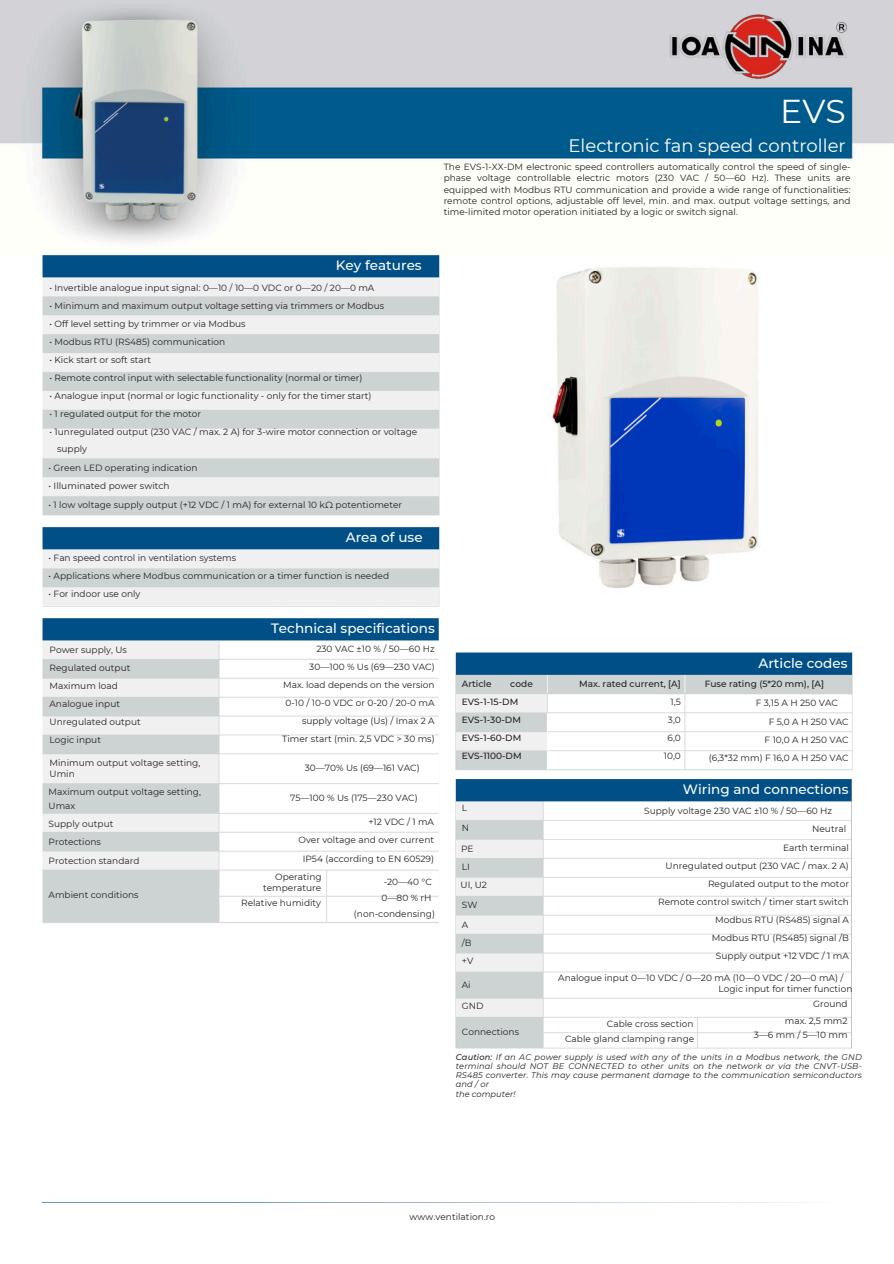
<style>
.page{position:relative;width:894px;height:1264px;background:#fff}
.page>*{position:absolute;margin:0;border:0;box-sizing:border-box;transform-origin:0 0}
.t1{font:33px "Montserrat";color:#fff}
.t2{font:18px "Montserrat";color:#fff}
.t3{font:500 13.5px "Montserrat";color:#fff}
.t4{font:9px/18px "Montserrat";color:#231f20;text-align:right}
.t5{font:500 9px/18px "Montserrat";color:#231f20}
.t6{font:italic 8.25px/9px "Montserrat";letter-spacing:.015em;color:#231f20;text-align:justify}
.s1{font-weight:400}
.s2{font-weight:500}
</style>
<div class="page">
<img style="left:0;top:0;width:892px;height:243px">
<img style="left:42px;top:254px;width:398px;height:669px">
<img style="left:552px;top:267px;width:207px;height:321px">
<img style="left:455px;top:652px;width:398px;height:397px">
<img style="left:668px;top:12px;width:182px;height:70px">
<h4 class="t1" style="left:780px;top:91px;width:67px">EVS</h4>
<h4 class="t2" style="left:568px;top:134px;width:279px">Electronic fan speed controller</h4>
<p class="t4" style="left:443px;top:161px;width:408px;line-height:11.2px;text-align:justify">The EVS-1-XX-DM electronic speed controllers automatically control the speed of single&shy;phase voltage controllable electric motors (230 VAC / 50—60 Hz). These units are equipped with Modbus RTU communication and provide a wide range of functionalities: remote control options, adjustable off level, min. and max. output voltage settings, and time-limited motor operation initiated by a logic or switch signal.</p>
<p class="t3" style="left:336px;top:257px;width:87px">Key features</p>
<p class="t4" style="left:49px;top:279px;width:326px">• Invertible analogue input signal: 0—10 / 10—0 VDC or 0—20 / 20—0 mA</p>
<p class="t4" style="left:49px;top:297px;width:336px">• Minimum and maximum output voltage setting via trimmers or Modbus</p>
<p class="t4" style="left:49px;top:315px;width:197px">• Off level setting by trimmer or via Modbus</p>
<p class="t4" style="left:49px;top:333px;width:177px">• Modbus RTU (RS485) communication</p>
<p class="t4" style="left:49px;top:351px;width:103px">• Kick start or soft start</p>
<p class="t4" style="left:49px;top:369px;width:314px">• Remote control input with selectable functionality (normal or timer)</p>
<p class="t4" style="left:49px;top:387px;width:323px">• Analogue input (normal or logic functionality - only for the timer start)</p>
<p class="t4" style="left:49px;top:405px;width:153px">• 1 regulated output for the motor</p>
<p class="t4" style="left:49px;top:423px;width:369px">• 1unregulated output (230 VAC / max. 2 A) for 3-wire motor connection or voltage</p>
<p class="t4" style="left:57px;top:439px;width:32px">supply</p>
<p class="t4" style="left:49px;top:458px;width:150px">• Green LED operating indication</p>
<p class="t4" style="left:49px;top:476px;width:123px">• Illuminated power switch</p>
<h2 class="t4" style="left:49px;top:495px;width:355px">• 1 low voltage supply output (+12 VDC / 1 mA) for external 10 kΩ potentiometer</h2>
<h3 class="t3" style="left:345px;top:529px;width:78px">Area of use</h3>
<p class="t4" style="left:49px;top:549px;width:189px">• Fan speed control in ventilation systems</p>
<p class="t4" style="left:49px;top:567px;width:342px">• Applications where Modbus communication or a timer function is needed</p>
<p class="t4" style="left:49px;top:585px;width:93px">• For indoor use only</p>
<h3 class="t4" style="left:49px;top:641px;width:79px">Power supply, Us</h3>
<h3 class="t4" style="left:49px;top:659px;width:82px">Regulated output</h3>
<p class="t4" style="left:49px;top:677px;width:70px">Maximum load</p>
<h3 class="t4" style="left:49px;top:695px;width:72px">Analogue input</h3>
<h3 class="t4" style="left:49px;top:713px;width:93px">Unregulated output</h3>
<p class="t4" style="left:49px;top:731px;width:53px">Logic input</p>
<p class="t4" style="left:49px;top:753px;width:152px">Minimum output voltage setting,</p>
<p class="t4" style="left:49px;top:764px;width:27px">Umin</p>
<h2 class="t4" style="left:49px;top:782px;width:154px">Maximum output voltage setting,</h2>
<p class="t4" style="left:49px;top:796px;width:28px">Umax</p>
<p class="t4" style="left:49px;top:814px;width:66px">Supply output</p>
<p class="t4" style="left:49px;top:832px;width:54px">Protections</p>
<p class="t4" style="left:49px;top:851px;width:92px">Protection standard</p>
<p class="t4" style="left:49px;top:885px;width:91px">Ambient conditions</p>
<p class="t3" style="left:271px;top:620px;width:165px">Technical specifications</p>
<h2 class="t4" style="left:282px;top:640px;width:154px">230 VAC ±10 % / 50—60 Hz<br>30—100 % Us (69—230 VAC)<br>Max. load depends on the version<br>0-10 / 10-0 VDC or 0-20 / 20-0 mA supply voltage (Us) / Imax 2 A<br>Timer start (min. 2,5 VDC &gt; 30 ms)</h2>
<p class="t4" style="left:305px;top:759px;width:116px">30—70% Us (69—161 VAC)</p>
<p class="t4" style="left:290px;top:788px;width:129px">75—100 % Us (175—230 VAC)</p>
<p class="t4" style="left:368px;top:813px;width:67px">+12 VDC / 1 mA</p>
<p class="t4" style="left:298px;top:831px;width:137px">Over voltage and over current</p>
<p class="t4" style="left:302px;top:850px;width:133px">IP54 (according to EN 60529)</p>
<p class="t4" style="left:275px;top:867px;width:48px">Operating</p>
<p class="t4" style="left:263px;top:878px;width:60px">temperature</p>
<p class="t4" style="left:241px;top:894px;width:81px">Relative humidity</p>
<p class="t4" style="left:383px;top:873px;width:50px">-20—40 °C</p>
<p class="t4" style="left:381px;top:888px;width:51px">0—80 % rH</p>
<p class="t4" style="left:354px;top:905px;width:82px">(non-condensing)</p>
<p class="t5" style="left:461px;top:675px;width:31px">Article</p>
<p class="t5" style="left:461px;top:675px;width:72px;text-indent:48px">code<br>EVS-1-15-DM<br>EVS-1-30-DM<br>EVS-1-60-DM<br>EVS-1100-DM</p>
<p class="t5" style="left:579px;top:675px;width:103px;text-align:right">Max. rated current, [A]<br><span class="s1">1,5<br>3,0<br>6,0<br>10,0</span></p>
<p class="t3" style="left:758px;top:655px;width:90px">Article codes</p>
<p class="t5" style="left:704px;top:675px;width:121px">Fuse rating (5*20 mm), [A]</p>
<h4 class="t4" style="left:755px;top:694px;width:84px">F 3,15 A H 250 VAC</h4>
<h2 class="t4" style="left:708px;top:713px;width:141px">F 5,0 A H 250 VAC<br>F 10,0 A H 250 VAC<br>(6,3*32 mm) F 16,0 A H 250 VAC</h2>
<p class="t4" style="left:461px;top:799px;width:7px">L</p>
<p class="t4" style="left:461px;top:819px;width:9px">N</p>
<p class="t4" style="left:461px;top:840px;width:14px">PE</p>
<h3 class="t4" style="left:461px;top:857px;width:10px">LI</h3>
<p class="t4" style="left:460px;top:875px;width:28px">UI, U2</p>
<p class="t4" style="left:461px;top:915px;width:8px">A</p>
<p class="t4" style="left:461px;top:895px;width:17px">SW</p>
<p class="t4" style="left:461px;top:933px;width:11px">/B</p>
<p class="t4" style="left:461px;top:951px;width:13px">+V</p>
<p class="t4" style="left:461px;top:975px;width:10px">Ai</p>
<h2 class="t4" style="left:461px;top:997px;width:23px">GND</h2>
<p class="t4" style="left:461px;top:1022px;width:59px">Connections</p>
<p class="t3" style="left:682px;top:781px;width:167px">Wiring and connections</p>
<p class="t4" style="left:644px;top:801px;width:189px">Supply voltage 230 VAC ±10 % / 50—60 Hz</p>
<p class="t4" style="left:812px;top:820px;width:35px">Neutral</p>
<p class="t4" style="left:658px;top:839px;width:192px">Earth terminal<br>Unregulated output (230 VAC / max. 2 A)<br>Regulated output to the motor<br>Remote control switch / timer start switch<br>Modbus RTU (RS485) signal A<br>Modbus RTU (RS485) signal /B<br>Supply output +12 VDC / 1 mA</p>
<p class="t4" style="left:558px;top:969px;width:286px">Analogue input 0—10 VDC / 0—20 mA (10—0 VDC / 20—0 mA) /</p>
<p class="t4" style="left:718px;top:980px;width:135px">Logic input for timer function</p>
<p class="t4" style="left:812px;top:994px;width:36px">Ground</p>
<p class="t4" style="left:784px;top:1011px;width:64px">max. 2,5 mm2</p>
<p class="t4" style="left:753px;top:1026px;width:95px">3—6 mm / 5—10 mm</p>
<p class="t4" style="left:606px;top:1014px;width:88px">Cable cross section</p>
<p class="t4" style="left:565px;top:1029px;width:131px">Cable gland clamping range</p>
<p class="t6" style="left:455px;top:1052px;width:407px"><span class="s2">Caution:</span> If an AC power supply is used with any of the units in a Modbus network, the GND terminal should NOT BE CONNECTED to other units on the network or via the CNVT-USB-RS485 converter. This may cause permanent damage to the communication semiconductors and / or</p>
<p class="t6" style="left:455px;top:1089px;width:61px">the computer!</p>
<h3 class="t4" style="left:409px;top:1207px;width:87px">www.ventilation.ro</h3>
</div>
